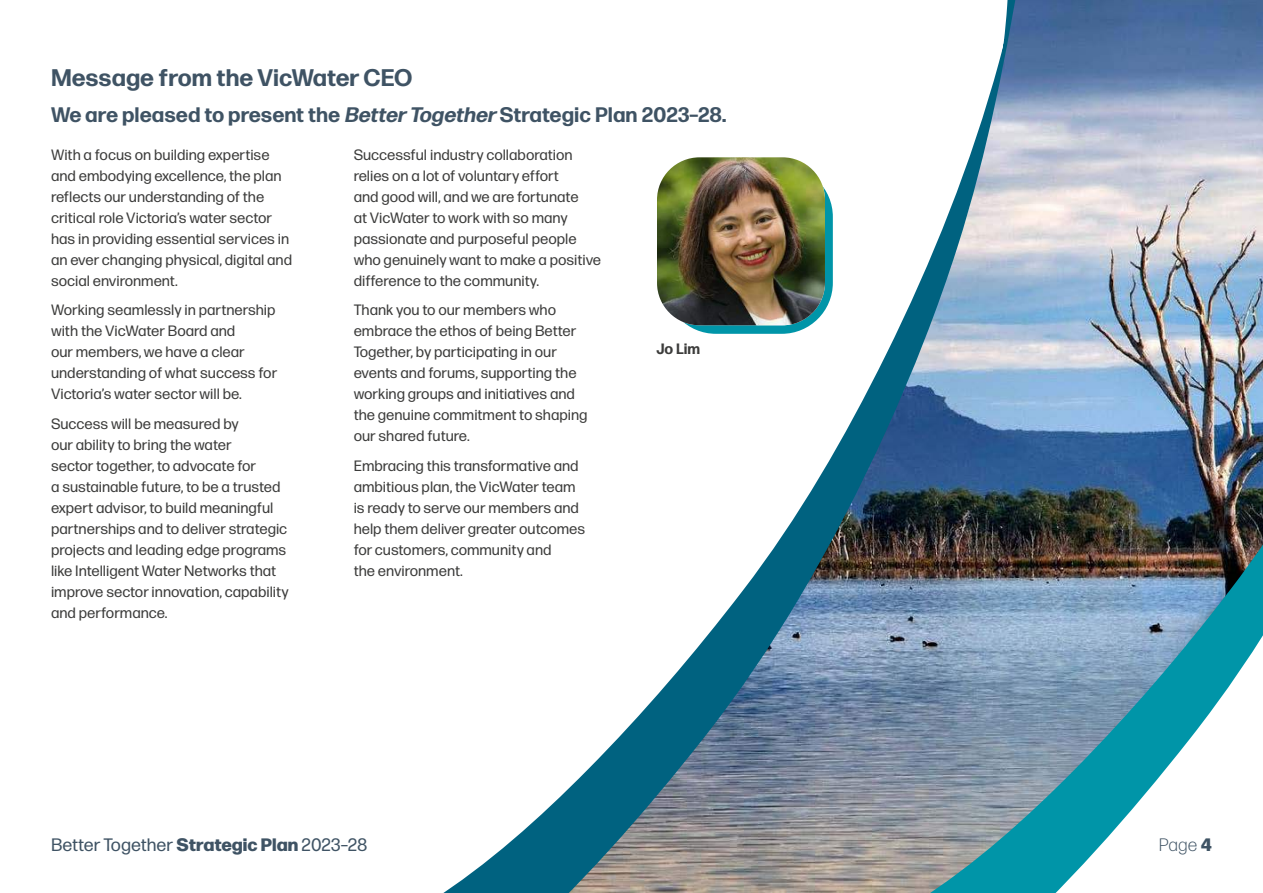
<style>
.page{position:relative;width:1263px;height:893px;background:#fff}
.page>*{position:absolute;margin:0;border:0;box-sizing:border-box;transform-origin:0 0}
.t1{font:700 24px "Forma DJR Micro";color:#3f5364}
.t2{font:700 21px "Forma DJR Micro";color:#3f5364}
.t3{font:18px "Forma DJR Micro";color:#3f5364}
.t4{font:300 18px "Forma DJR Micro";color:#3f5364}
.t5{font:15px/21px "Forma DJR Micro";color:#3c3c3b}
.t6{font:700 15px "Forma DJR Micro";color:#3c3c3b}
.s1{font-style:italic}
.s2{font-family:"Forma DJR Text";font-weight:800}
</style>
<div class="page">
<img style="left:1034px;top:0;width:229px;height:893px">
<img style="left:443px;top:0;width:591px;height:893px">
<h1 class="t1" style="left:51px;top:68px;width:363px">Message from the VicWater CEO</h1>
<h2 class="t2" style="left:51px;top:106px;width:677px">We are pleased to present the <span class="s1">Better Together</span> Strategic Plan 2023–28.</h2>
<p class="t5" style="left:51px;top:145px;width:243px">With a focus on building expertise and embodying excellence, the plan reflects our understanding of the critical role Victoria’s water sector has in providing essential services in an ever changing physical, digital and social environment.</p>
<p class="t5" style="left:51px;top:301px;width:228px">Working seamlessly in partnership with the VicWater Board and<br>our members, we have a clear understanding of what success for<br>Victoria’s water sector will be.</p>
<p class="t5" style="left:51px;top:414px;width:239px">Success will be measured by<br>our ability to bring the water<br>sector together, to advocate for<br>a sustainable future, to be a trusted expert advisor, to build meaningful partnerships and to deliver strategic projects and leading edge programs like Intelligent Water Networks that improve sector innovation, capability and performance.</p>
<p class="t5" style="left:354px;top:145px;width:249px">Successful industry collaboration relies on a lot of voluntary effort<br>and good will, and we are fortunate<br>at VicWater to work with so many passionate and purposeful people who genuinely want to make a positive difference to the community.</p>
<p class="t5" style="left:354px;top:301px;width:235px">Thank you to our members who embrace the ethos of being Better<br>Together, by participating in our events and forums, supporting the working groups and initiatives and the genuine commitment to shaping our shared future.</p>
<p class="t5" style="left:354px;top:456px;width:233px">Embracing this transformative and ambitious plan, the VicWater team is ready to serve our members and help them deliver greater outcomes for customers, community and<br>the environment.</p>
<p class="t6" style="left:656px;top:343px;width:45px">Jo Lim</p>
<p class="t3" style="left:51px;top:838px;width:318px">Better Together <span class="s2">Strategic Plan</span> 2023–28</p>
<p class="t4" style="left:1159px;top:838px;width:54px">Page <span class="s2">4</span></p>
</div>
